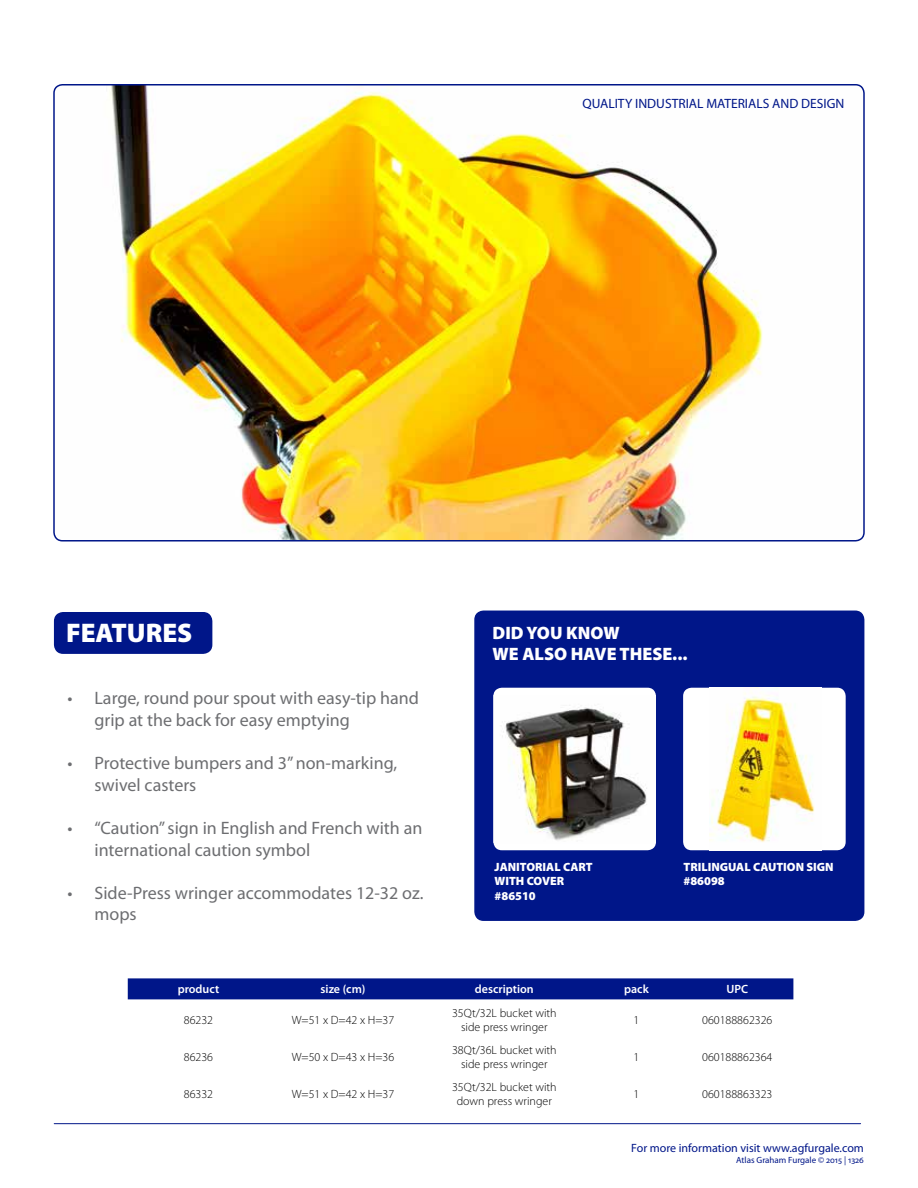
<style>
.page{position:relative;width:918px;height:1188px;background:#fff}
.page>*{position:absolute;margin:0;border:0;box-sizing:border-box;transform-origin:0 0}
.t1{font:900 27px "Myriad Pro";color:#fff}
.t2{font:18px/21.6px "Myriad Pro";color:#6d6e71}
.t3{font:900 18px/21.6px "Myriad Pro";color:#fff}
.t4{font:13.5px "Myriad Pro";color:#001689}
.t5{font:300 12px/13.5px "Myriad Pro";color:#000;text-align:center}
.t6{font:900 12px/14.4px "Myriad Pro";color:#fff}
.t7{font:12px "Myriad Pro";color:#001689}
.t8{font:600 12px "Myriad Pro";color:#fff}
.t9{font:9px "Myriad Pro";color:#001689}
</style>
<div class="page">
<hr style="left:54px;top:1123px;width:807px;height:1px;background:#001689">
<div style="left:55px;top:613px;width:157px;height:40px;background:#001689;border-radius:9px"></div>
<div style="left:54px;top:612px;width:158px;height:42px;border:2px solid #001689;border-radius:9px"></div>
<img style="left:54px;top:85px;width:810px;height:454px">
<div style="left:53px;top:84px;width:812px;height:458px;border:2px solid #001689;border-radius:9px"></div>
<div style="left:128px;top:978px;width:665px;height:21px;background:#001689"></div>
<div style="left:475px;top:611px;width:389px;height:309px;background:#001689;border-radius:9px"></div>
<div style="left:474px;top:611px;width:390px;height:310px;border:2px solid #001689;border-radius:9px"></div>
<div style="left:493px;top:688px;width:163px;height:162px;background:#fff;border-radius:9px"></div>
<img style="left:493px;top:695px;width:154px;height:148px">
<div style="left:683px;top:688px;width:163px;height:162px;background:#fff;border-radius:9px"></div>
<img style="left:709px;top:688px;width:106px;height:154px">
<p class="t4" style="left:583px;top:96px;width:263px">QUALITY INDUSTRIAL MATERIALS AND DESIGN</p>
<h1 class="t1" style="left:66px;top:618px;width:128px">FEATURES</h1>
<p class="t2" style="left:94px;top:688px;width:326px;text-indent:-27px">• Large, round pour spout with easy-tip hand grip at the back for easy emptying</p>
<p class="t2" style="left:94px;top:753px;width:304px;text-indent:-27px">• Protective bumpers and 3” non-marking, swivel casters</p>
<p class="t2" style="left:94px;top:817px;width:329px;text-indent:-27px">• “Caution” sign in English and French with an international caution symbol</p>
<p class="t2" style="left:94px;top:882px;width:330px;text-indent:-27px">• Side-Press wringer accommodates 12-32 oz. mops</p>
<p class="t3" style="left:493px;top:622px;width:196px">DID YOU KNOW<br>WE ALSO HAVE THESE...</p>
<p class="t6" style="left:495px;top:860px;width:100px">JANITORIAL CART<br>WITH COVER #86510</p>
<p class="t6" style="left:683px;top:860px;width:152px">TRILINGUAL CAUTION SIGN #86098</p>
<p class="t8" style="left:178px;top:983px;width:43px">product</p>
<p class="t8" style="left:321px;top:983px;width:46px">size (cm)</p>
<p class="t8" style="left:475px;top:983px;width:60px">description</p>
<p class="t8" style="left:624px;top:983px;width:26px">pack</p>
<p class="t8" style="left:726px;top:983px;width:23px">UPC</p>
<p class="t5" style="left:184px;top:1013px;width:31px">86232</p>
<p class="t5" style="left:292px;top:1013px;width:104px">W=51 x D=42 x H=37</p>
<p class="t5" style="left:452px;top:1007px;width:106px">35Qt/32L bucket with side press wringer</p>
<p class="t5" style="left:634px;top:1013px;width:7px">1</p>
<p class="t5" style="left:702px;top:1013px;width:72px">060188862326</p>
<p class="t5" style="left:184px;top:1050px;width:31px">86236</p>
<p class="t5" style="left:292px;top:1050px;width:104px">W=50 x D=43 x H=36</p>
<p class="t5" style="left:452px;top:1044px;width:106px">38Qt/36L bucket with side press wringer</p>
<p class="t5" style="left:634px;top:1050px;width:7px">1</p>
<p class="t5" style="left:702px;top:1050px;width:72px">060188862364</p>
<p class="t5" style="left:184px;top:1088px;width:31px">86332</p>
<p class="t5" style="left:292px;top:1088px;width:104px">W=51 x D=42 x H=37</p>
<p class="t5" style="left:452px;top:1081px;width:106px">35Qt/32L bucket with down press wringer</p>
<p class="t5" style="left:634px;top:1088px;width:7px">1</p>
<p class="t5" style="left:702px;top:1088px;width:72px">060188863323</p>
<p class="t7" style="left:631px;top:1141px;width:234px">For more information visit www.agfurgale.com</p>
<p class="t9" style="left:736px;top:1155px;width:129px">Atlas Graham Furgale © 2015 | 1326</p>
</div>
